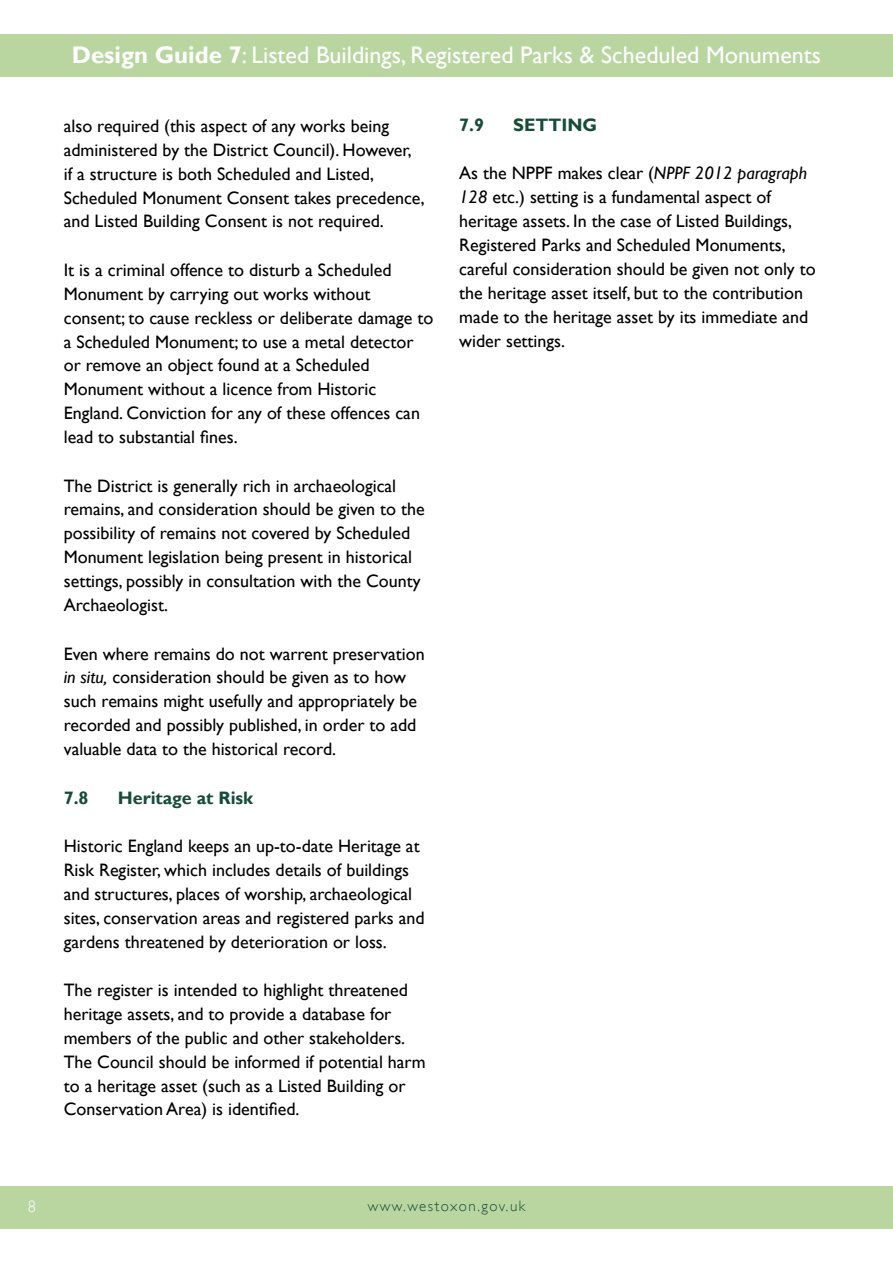
<style>
.page{position:relative;width:893px;height:1263px;background:#fff}
.page>*{position:absolute;margin:0;border:0;box-sizing:border-box;transform-origin:0 0}
.t1{font:24px "Gill Sans";color:#fff}
.t2{font:18px/24px "Gill Sans";color:#000}
.t3{font:700 18px "Gill Sans";color:#174c38}
.t4{font:300 16.5px "Gill Sans";color:#fff}
.t5{font:300 15px "Gill Sans";letter-spacing:.1em;color:#174c38}
.s1{font-weight:700}
.s2{font-style:italic}
</style>
<div class="page">
<div style="left:0;top:1186px;width:893px;height:43px;background:#b9d5a0"></div>
<div style="left:0;top:34px;width:893px;height:43px;background:#b9d5a0"></div>
<h1 class="t1" style="left:72px;top:41px;width:751px"><span class="s1">Design Guide 7</span>: Listed Buildings, Registered Parks &amp; Scheduled Monuments</h1>
<p class="t2" style="left:64px;top:114px;width:363px">also required (this aspect of any works being administered by the District Council). However,<br>if a structure is both Scheduled and Listed, Scheduled Monument Consent takes precedence, and Listed Building Consent is not required.</p>
<p class="t2" style="left:64px;top:258px;width:371px">It is a criminal offence to disturb a Scheduled Monument by carrying out works without consent; to cause reckless or deliberate damage to a Scheduled Monument; to use a metal detector or remove an object found at a Scheduled Monument without a licence from Historic England. Conviction for any of these offences can lead to substantial fines.</p>
<p class="t2" style="left:64px;top:474px;width:362px">The District is generally rich in archaeological remains, and consideration should be given to the possibility of remains not covered by Scheduled Monument legislation being present in historical settings, possibly in consultation with the County Archaeologist.</p>
<p class="t2" style="left:64px;top:642px;width:362px">Even where remains do not warrent preservation <span class="s2">in situ,</span> consideration should be given as to how such remains might usefully and appropriately be recorded and possibly published, in order to add valuable data to the historical record.</p>
<p class="t3" style="left:64px;top:786px;width:26px">7.8</p>
<p class="t3" style="left:118px;top:786px;width:137px">Heritage at Risk</p>
<p class="t2" style="left:64px;top:834px;width:362px">Historic England keeps an up-to-date Heritage at Risk Register, which includes details of buildings and structures, places of worship, archaeological sites, conservation areas and registered parks and gardens threatened by deterioration or loss.</p>
<p class="t2" style="left:64px;top:978px;width:363px">The register is intended to highlight threatened heritage assets, and to provide a database for members of the public and other stakeholders.<br>The Council should be informed if potential harm to a heritage asset (such as a Listed Building or Conservation Area) is identified.</p>
<p class="t3" style="left:459px;top:114px;width:26px">7.9</p>
<p class="t3" style="left:513px;top:114px;width:86px">SETTING</p>
<p class="t2" style="left:459px;top:162px;width:358px">As the NPPF makes clear (<span class="s2">NPPF 2012 paragraph 128</span> etc.) setting is a fundamental aspect of heritage assets. In the case of Listed Buildings, Registered Parks and Scheduled Monuments, careful consideration should be given not only to the heritage asset itself, but to the contribution made to the heritage asset by its immediate and wider settings.</p>
<p class="t4" style="left:28px;top:1197px;width:10px">8</p>
<p class="t5" style="left:368px;top:1197px;width:159px">www.westoxon.gov.uk</p>
</div>
